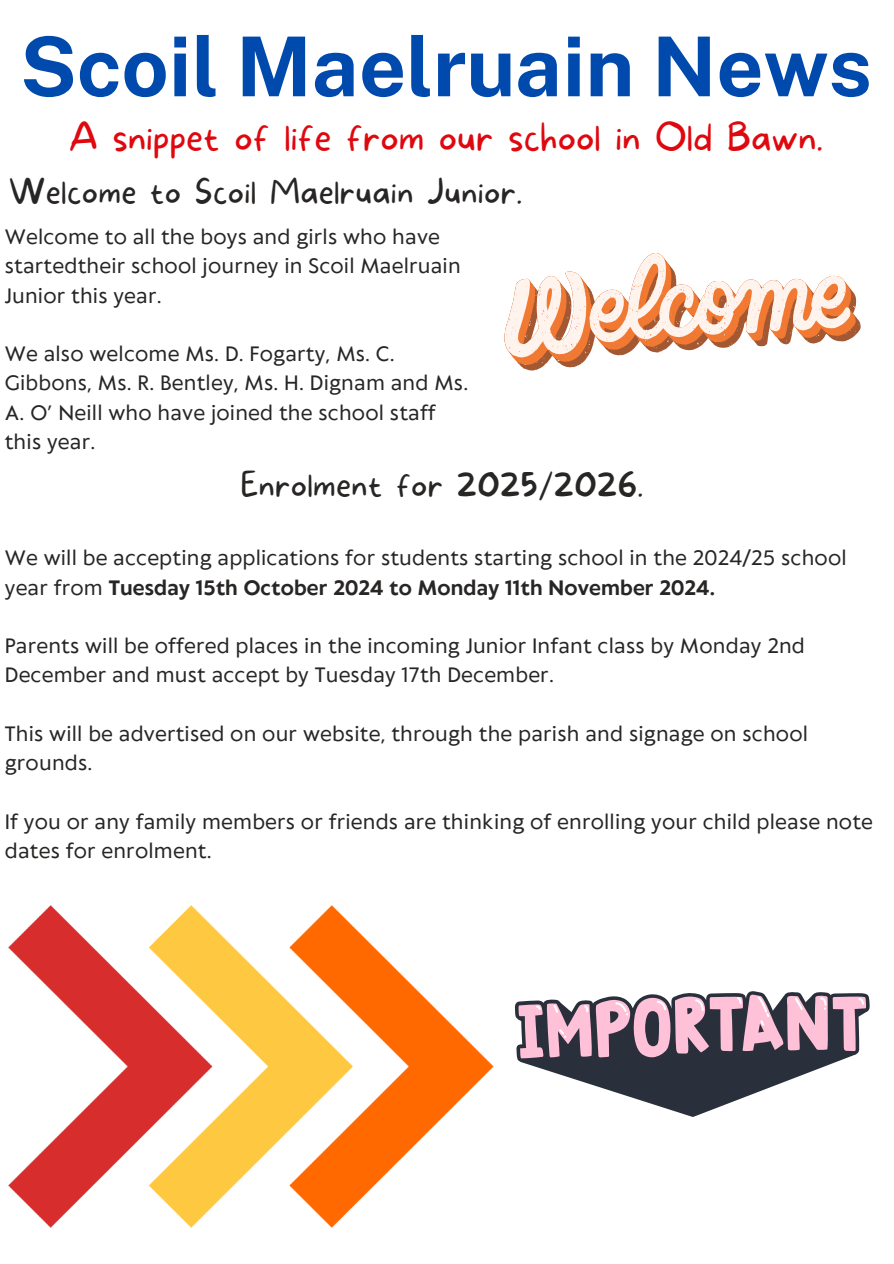
<style>
.page{position:relative;width:894px;height:1264px;background:#fff}
.page>*{position:absolute;margin:0;border:0;box-sizing:border-box;transform-origin:0 0}
.t1{font:700 82.5px "Public Sans";color:#004aad}
.t2{font:100 37.5px "More Sugar";color:#df080f}
.t3{font:100 33.3px "More Sugar";letter-spacing:.01em;color:#282625}
.t4{font:19.5px/29.2px "Klein Text";letter-spacing:.01em;color:#282625}
.s1{font-weight:700}
</style>
<div class="page">
<svg style="left:504px;top:253px;width:356px;height:117px"></svg>
<img style="left:9px;top:905px;width:484px;height:322px">
<svg style="left:514px;top:991px;width:355px;height:125px"></svg>
<h3 class="t1" style="left:20px;top:18px;width:853px">Scoil Maelruain News</h3>
<p class="t2" style="left:69px;top:116px;width:755px">A snippet of life from our school in Old Bawn.</p>
<p class="t3" style="left:9px;top:173px;width:515px">Welcome to Scoil Maelruain Junior.</p>
<h1 class="t4" style="left:5px;top:224px;width:457px">Welcome to all the boys and girls who have startedtheir school journey in Scoil Maelruain<br>Junior this year.</h1>
<h2 class="t4" style="left:5px;top:341px;width:465px">We also welcome Ms. D. Fogarty, Ms. C.<br>Gibbons, Ms. R. Bentley, Ms. H. Dignam and Ms.<br>A. O’ Neill who have joined the school staff this year.</h2>
<p class="t3" style="left:241px;top:465px;width:404px">Enrolment for 2025/2026.</p>
<h3 class="t4" style="left:5px;top:545px;width:843px">We will be accepting applications for students starting school in the 2024/25 school year from <span class="s1">Tuesday 15th October 2024 to Monday 11th November 2024.</span></h3>
<p class="t4" style="left:5px;top:632px;width:801px">Parents will be offered places in the incoming Junior Infant class by Monday 2nd<br>December and must accept by Tuesday 17th December.</p>
<p class="t4" style="left:5px;top:720px;width:804px">This will be advertised on our website, through the parish and signage on school grounds.</p>
<p class="t4" style="left:5px;top:808px;width:869px">If you or any family members or friends are thinking of enrolling your child please note dates for enrolment.</p>
</div>
